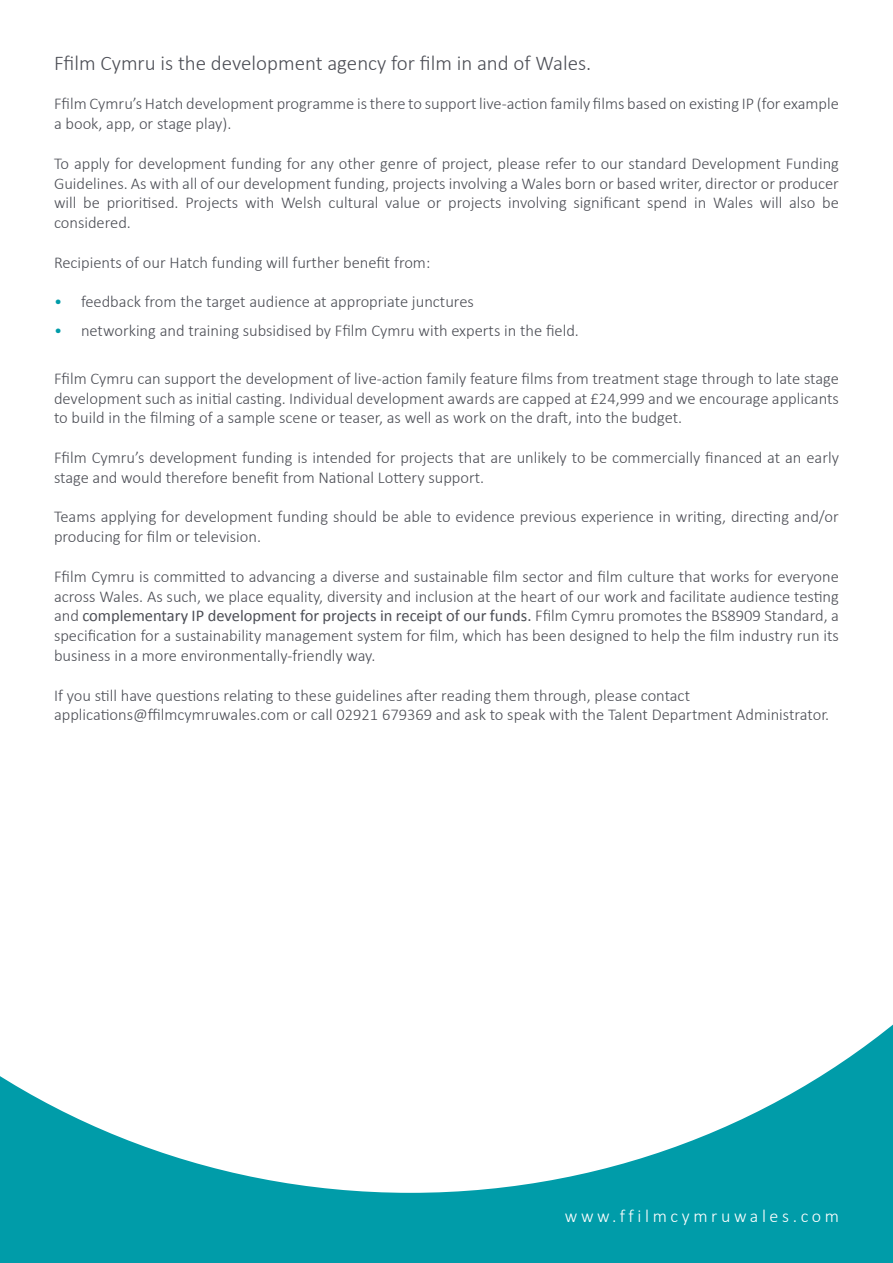
<style>
.page{position:relative;width:893px;height:1263px;background:#009ca9}
.page>*{position:absolute;margin:0;border:0;box-sizing:border-box;transform-origin:0 0}
.t1{font:300 21px "Calibri";color:#4c4e55}
.t2{font:300 18px "Calibri";letter-spacing:.2em;color:#fff}
.t3{font:300 16.5px/19.8px "Calibri";color:#4c4e55}
.s1{color:#009ca9}
.s2{font-weight:400}
</style>
<div class="page">
<div style="left:0;top:0;width:893px;height:1193px;background:#fff"></div>
<p class="t1" style="left:54px;top:50px;width:539px">Ffilm Cymru is the development agency for film in and of Wales.</p>
<p class="t3" style="left:54px;top:94px;width:786px">Ffilm Cymru’s Hatch development programme is there to support live-action family films based on existing IP (for example a book, app, or stage play).</p>
<p class="t3" style="left:54px;top:153px;width:786px;text-align:justify">To apply for development funding for any other genre of project, please refer to our standard Development Funding Guidelines. As with all of our development funding, projects involving a Wales born or based writer, director or producer will be prioritised. Projects with Welsh cultural value or projects involving significant spend in Wales will also be considered.</p>
<p class="t3" style="left:54px;top:252px;width:378px">Recipients of our Hatch funding will further benefit from:</p>
<p class="t3" style="left:54px;top:292px;width:421px"><span class="s1">•</span> feedback from the target audience at appropriate junctures</p>
<p class="t3" style="left:54px;top:320px;width:526px"><span class="s1">•</span> networking and training subsidised by Ffilm Cymru with experts in the field.</p>
<p class="t3" style="left:54px;top:368px;width:786px;text-align:justify">Ffilm Cymru can support the development of live-action family feature films from treatment stage through to late stage development such as initial casting. Individual development awards are capped at £24,999 and we encourage applicants to build in the filming of a sample scene or teaser, as well as work on the draft, into the budget.</p>
<p class="t3" style="left:54px;top:447px;width:786px">Ffilm Cymru’s development funding is intended for projects that are unlikely to be commercially financed at an early stage and would therefore benefit from National Lottery support.</p>
<p class="t3" style="left:54px;top:507px;width:786px">Teams applying for development funding should be able to evidence previous experience in writing, directing and/or producing for film or television.</p>
<p class="t3" style="left:54px;top:566px;width:786px;text-align:justify">Ffilm Cymru is committed to advancing a diverse and sustainable film sector and film culture that works for everyone across Wales. As such, we place equality, diversity and inclusion at the heart of our work and facilitate audience testing and <span class="s2">complementary IP development for projects in receipt of our funds.</span> Ffilm Cymru promotes the BS8909 Standard, a specification for a sustainability management system for film, which has been designed to help the film industry run its business in a more environmentally-friendly way.</p>
<p class="t3" style="left:54px;top:685px;width:777px">If you still have questions relating to these guidelines after reading them through, please contact applications@ffilmcymruwales.com or call 02921 679369 and ask to speak with the Talent Department Administrator.</p>
<p class="t2" style="left:565px;top:1205px;width:276px">www.ffilmcymruwales.com</p>
</div>
